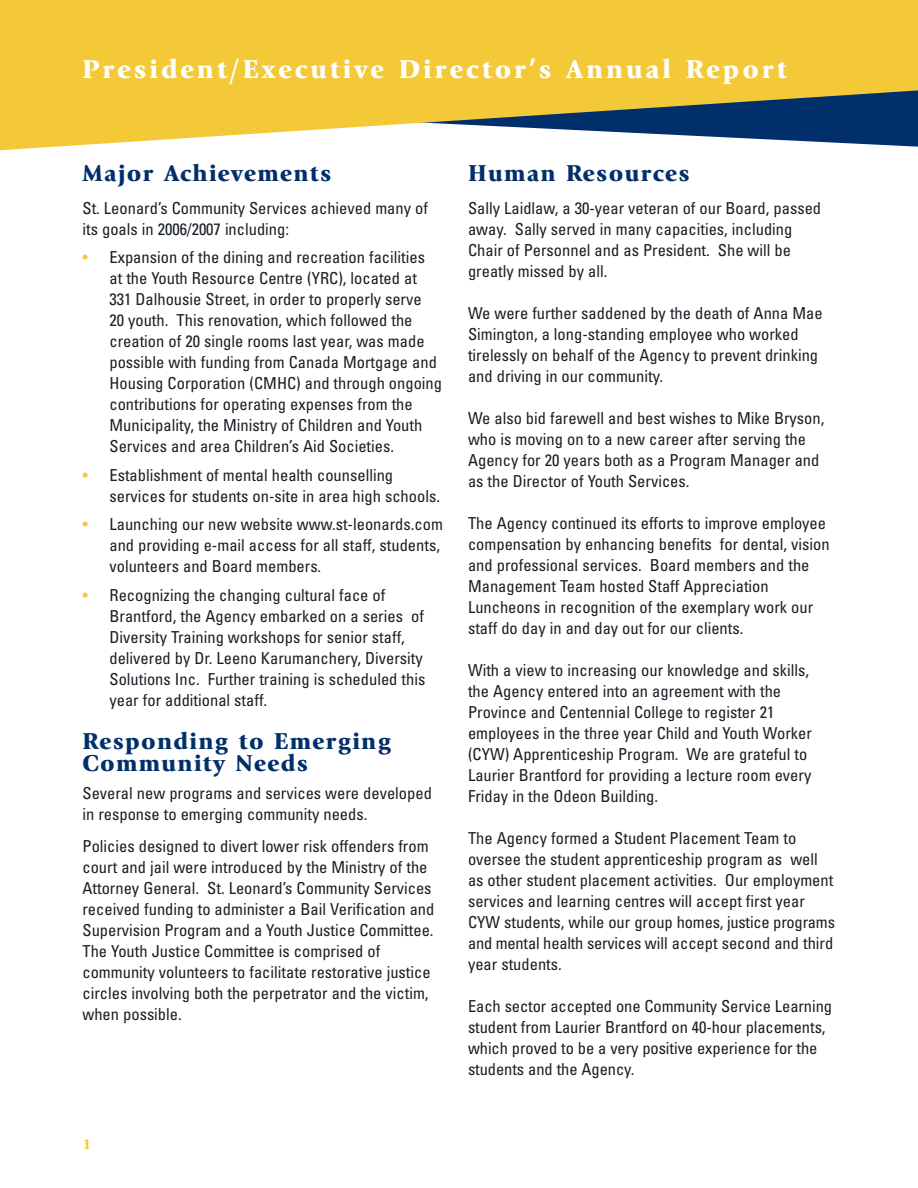
<style>
.page{position:relative;width:918px;height:1188px;background:#fff}
.page>*{position:absolute;margin:0;border:0;box-sizing:border-box;transform-origin:0 0}
.t1{font:900 27px "Giovanni";letter-spacing:.11em;color:#fff}
.t2{font:900 24px/21.9px "Giovanni";letter-spacing:.055em;color:#002f6c}
.t3{font:condensed 16.5px/21px "Univers";color:#191f26}
.t4{font:900 15px "Giovanni";color:#f4c937}
.s1{color:#f4c937}
</style>
<div class="page">
<svg style="left:0;top:0;width:918px;height:151px;background:#dec050"></svg>
<h1 class="t1" style="left:83px;top:58px;width:706px">President/Executive Director’s Annual Report</h1>
<h2 class="t2" style="left:83px;top:164px;width:250px">Major Achievements</h2>
<p class="t3" style="left:83px;top:199px;width:347px">St. Leonard’s Community Services achieved many of its goals in 2006/2007 including:</p>
<p class="t3" style="left:110px;top:248px;width:334px;text-indent:-27px"><span class="s1">•</span> Expansion of the dining and recreation facilities<br>at the Youth Resource Centre (YRC), located at 331 Dalhousie Street, in order to properly serve<br>20 youth. This renovation, which followed the creation of 20 single rooms last year, was made possible with funding from Canada Mortgage and Housing Corporation (CMHC) and through ongoing contributions for operating expenses from the Municipality, the Ministry of Children and Youth Services and area Children’s Aid Societies.</p>
<p class="t3" style="left:110px;top:466px;width:332px;text-indent:-27px"><span class="s1">•</span> Establishment of mental health counselling services for students on-site in area high schools.</p>
<p class="t3" style="left:110px;top:515px;width:335px;text-indent:-27px"><span class="s1">•</span> Launching our new website www.st-leonards.com and providing e-mail access for all staff, students, volunteers and Board members.</p>
<p class="t3" style="left:110px;top:586px;width:317px;text-indent:-27px"><span class="s1">•</span> Recognizing the changing cultural face of Brantford, the Agency embarked on a series of Diversity Training workshops for senior staff, delivered by Dr. Leeno Karumanchery, Diversity Solutions Inc. Further training is scheduled this year for additional staff.</p>
<h2 class="t2" style="left:83px;top:732px;width:310px">Responding to Emerging<br>Community Needs</h2>
<p class="t3" style="left:83px;top:784px;width:351px">Several new programs and services were developed in response to emerging community needs.</p>
<p class="t3" style="left:83px;top:837px;width:353px">Policies designed to divert lower risk offenders from court and jail were introduced by the Ministry of the Attorney General. St. Leonard’s Community Services received funding to administer a Bail Verification and Supervision Program and a Youth Justice Committee.<br>The Youth Justice Committee is comprised of community volunteers to facilitate restorative justice circles involving both the perpetrator and the victim, when possible.</p>
<p class="t4" style="left:83px;top:1138px;width:10px">1</p>
<h2 class="t2" style="left:468px;top:164px;width:223px">Human Resources</h2>
<p class="t3" style="left:468px;top:199px;width:355px">Sally Laidlaw, a 30-year veteran of our Board, passed away. Sally served in many capacities, including Chair of Personnel and as President. She will be greatly missed by all.</p>
<p class="t3" style="left:468px;top:304px;width:356px">We were further saddened by the death of Anna Mae Simington, a long-standing employee who worked tirelessly on behalf of the Agency to prevent drinking and driving in our community.</p>
<p class="t3" style="left:468px;top:409px;width:358px">We also bid farewell and best wishes to Mike Bryson, who is moving on to a new career after serving the Agency for 20 years both as a Program Manager and as the Director of Youth Services.</p>
<p class="t3" style="left:468px;top:514px;width:363px">The Agency continued its efforts to improve employee compensation by enhancing benefits for dental, vision and professional services. Board members and the Management Team hosted Staff Appreciation Luncheons in recognition of the exemplary work our staff do day in and day out for our clients.</p>
<p class="t3" style="left:468px;top:661px;width:345px">With a view to increasing our knowledge and skills, the Agency entered into an agreement with the Province and Centennial College to register 21 employees in the three year Child and Youth Worker (CYW) Apprenticeship Program. We are grateful to Laurier Brantford for providing a lecture room every Friday in the Odeon Building.</p>
<p class="t3" style="left:468px;top:829px;width:368px">The Agency formed a Student Placement Team to oversee the student apprenticeship program as well as other student placement activities. Our employment services and learning centres will accept first year CYW students, while our group homes, justice programs and mental health services will accept second and third year students.</p>
<p class="t3" style="left:468px;top:997px;width:366px">Each sector accepted one Community Service Learning student from Laurier Brantford on 40-hour placements, which proved to be a very positive experience for the students and the Agency.</p>
</div>
